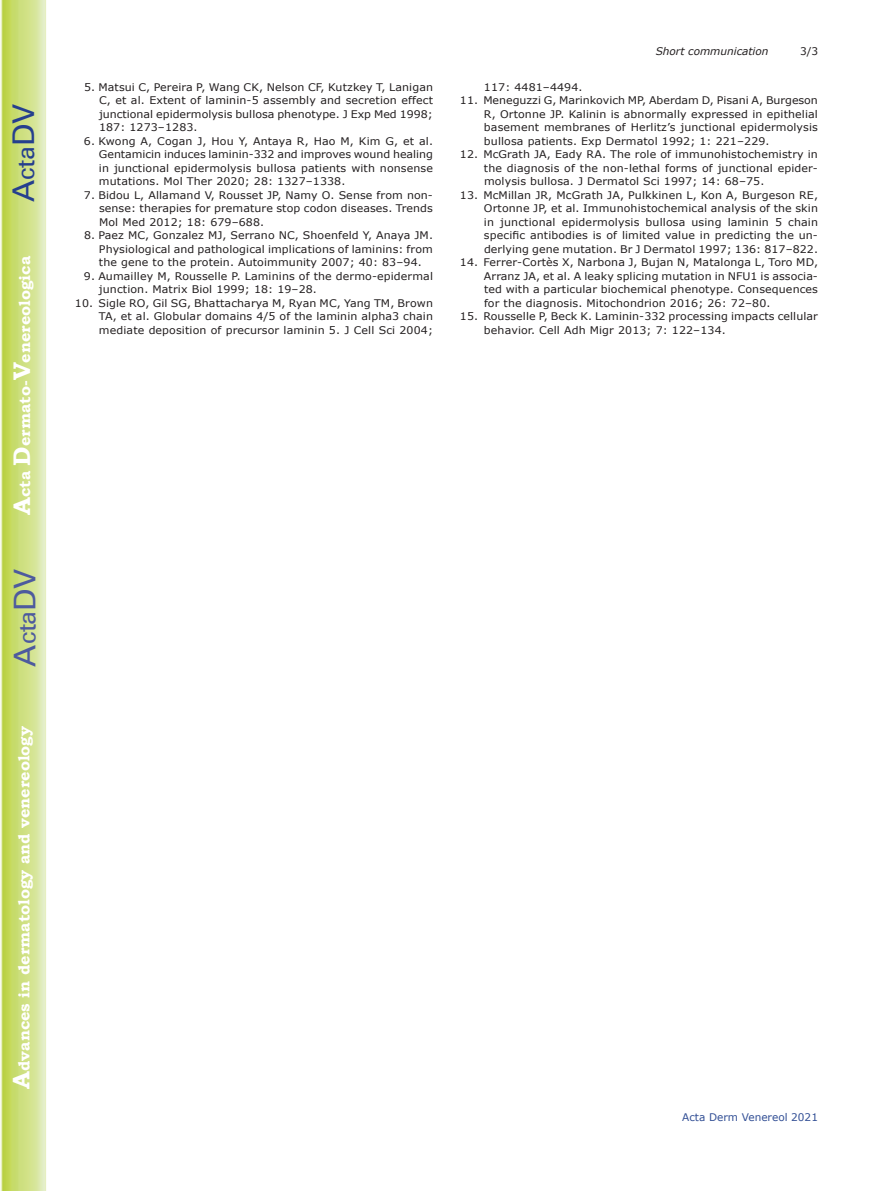
<style>
.page{position:relative;width:893px;height:1191px;background:#fff}
.page>*{position:absolute;margin:0;border:0;box-sizing:border-box;transform-origin:0 0}
.t1{font:30px "Univers";color:#4d5a9e}
.t2{font:30px "Univers";color:#253f8e}
.t3{font:700 15.75px "Bookman Old Style";color:#fff}
.t4{font:10.5px/13.5px "Verdana";letter-spacing:.01em;color:#231f20;text-align:justify;scale:1.05 1}
.t5{font:10.5px "Verdana";color:#324f95}
.t6{font:italic 10.5px "Verdana";color:#231f20}
.t7{font:10.5px "Verdana";letter-spacing:.01em;color:#231f20}
.s1{font-size:24px}
</style>
<div class="page">
<svg style="left:1px;top:0;width:45px;height:1191px;background:#cfe084"></svg>
<h1 class="t2" style="left:6px;top:202px;width:100px;rotate:-90deg">A<span class="s1">cta</span>DV</h1>
<h2 class="t3" style="left:15px;top:515px;width:260px;rotate:-90deg"><span class="s1">A</span>cta <span class="s1">D</span>ermato-<span class="s1">V</span>enereologica</h2>
<h1 class="t1" style="left:7px;top:666px;width:100px;rotate:-90deg">A<span class="s1">cta</span>DV</h1>
<h2 class="t3" style="left:15px;top:1088px;width:364px;rotate:-90deg"><span class="s1">A</span>dvances in dermatology and venereology</h2>
<p class="t4" style="left:99px;top:80px;width:320px;text-indent:-15px">5. Matsui C, Pereira P, Wang CK, Nelson CF, Kutzkey T, Lanigan C, et al. Extent of laminin-5 assembly and secretion effect junctional epidermolysis bullosa phenotype. J Exp Med 1998; 187: 1273–1283.</p>
<p class="t4" style="left:99px;top:134px;width:320px;text-indent:-15px">6. Kwong A, Cogan J, Hou Y, Antaya R, Hao M, Kim G, et al.<br>Gentamicin induces laminin-332 and improves wound healing in junctional epidermolysis bullosa patients with nonsense mutations. Mol Ther 2020; 28: 1327–1338.</p>
<p class="t4" style="left:99px;top:188px;width:320px;text-indent:-15px">7. Bidou L, Allamand V, Rousset JP, Namy O. Sense from non&shy;sense: therapies for premature stop codon diseases. Trends Mol Med 2012; 18: 679–688.</p>
<p class="t4" style="left:99px;top:229px;width:320px;text-indent:-15px">8. Paez MC, Gonzalez MJ, Serrano NC, Shoenfeld Y, Anaya JM.<br>Physiological and pathological implications of laminins: from the gene to the protein. Autoimmunity 2007; 40: 83–94.</p>
<p class="t4" style="left:99px;top:269px;width:320px;text-indent:-15px">9. Aumailley M, Rousselle P. Laminins of the dermo-epidermal junction. Matrix Biol 1999; 18: 19–28.</p>
<p class="t4" style="left:99px;top:296px;width:320px;text-indent:-24px">10. Sigle RO, Gil SG, Bhattacharya M, Ryan MC, Yang TM, Brown TA, et al. Globular domains 4/5 of the laminin alpha3 chain mediate deposition of precursor laminin 5. J Cell Sci 2004;</p>
<p class="t6" style="left:656px;top:44px;width:114px">Short communication</p>
<p class="t7" style="left:800px;top:44px;width:20px">3/3</p>
<p class="t4" style="left:484px;top:80px;width:95px">117: 4481–4494.</p>
<p class="t4" style="left:484px;top:94px;width:320px;text-indent:-24px">11. Meneguzzi G, Marinkovich MP, Aberdam D, Pisani A, Burgeson R, Ortonne JP. Kalinin is abnormally expressed in epithelial basement membranes of Herlitz’s junctional epidermolysis bullosa patients. Exp Dermatol 1992; 1: 221–229.</p>
<p class="t4" style="left:484px;top:148px;width:320px;text-indent:-24px">12. McGrath JA, Eady RA. The role of immunohistochemistry in the diagnosis of the non-lethal forms of junctional epider&shy;molysis bullosa. J Dermatol Sci 1997; 14: 68–75.</p>
<p class="t4" style="left:484px;top:188px;width:320px;text-indent:-24px">13. McMillan JR, McGrath JA, Pulkkinen L, Kon A, Burgeson RE, Ortonne JP, et al. Immunohistochemical analysis of the skin in junctional epidermolysis bullosa using laminin 5 chain specific antibodies is of limited value in predicting the un&shy;derlying gene mutation. Br J Dermatol 1997; 136: 817–822.</p>
<p class="t4" style="left:484px;top:256px;width:320px;text-indent:-24px">14. Ferrer-Cortès X, Narbona J, Bujan N, Matalonga L, Toro MD, Arranz JA, et al. A leaky splicing mutation in NFU1 is associa&shy;ted with a particular biochemical phenotype. Consequences for the diagnosis. Mitochondrion 2016; 26: 72–80.</p>
<p class="t4" style="left:484px;top:310px;width:319px;text-indent:-24px">15. Rousselle P, Beck K. Laminin-332 processing impacts cellular behavior. Cell Adh Migr 2013; 7: 122–134.</p>
<p class="t5" style="left:682px;top:1110px;width:137px">Acta Derm Venereol 2021</p>
</div>
